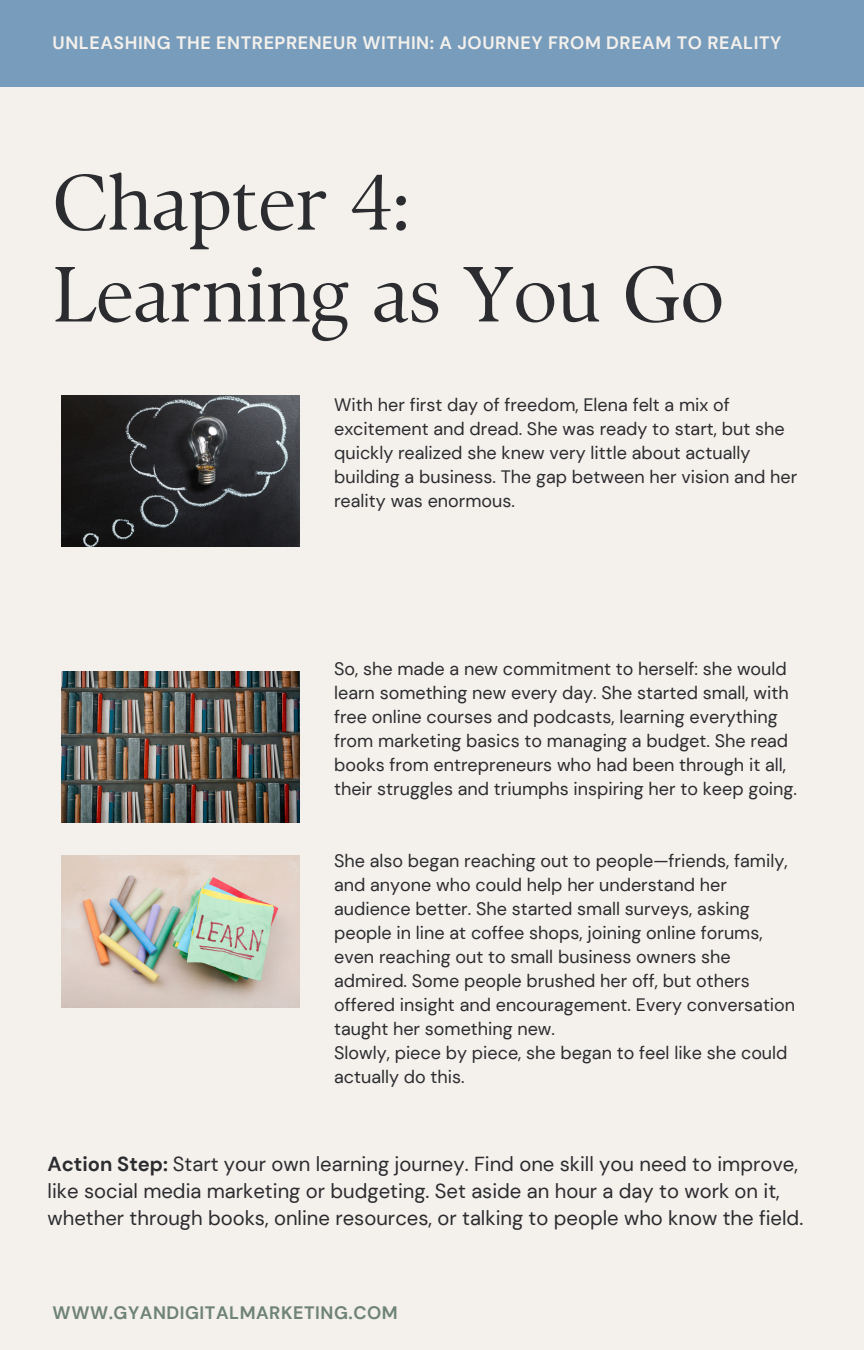
<style>
.page{position:relative;width:864px;height:1350px;background:#f4f0eb}
.page>*{position:absolute;margin:0;border:0;box-sizing:border-box;transform-origin:0 0}
.t1{font:78.08px/91.8px "TY Serif D";color:#2b2c30}
.t2{font:20.25px/27px "DM Sans";color:#2b2c30}
.t3{font:18px/24.1px "DM Sans";color:#2b2c30}
.t4{font:700 18px "DM Sans";letter-spacing:.03em;color:#f4f0eb}
.t5{font:700 18px "DM Sans";letter-spacing:.03em;color:#6f8377}
.s1{font-weight:700}
</style>
<div class="page">
<div style="left:0;top:0;width:864px;height:86px;background:#779cbc"></div>
<img style="left:62px;top:395px;width:238px;height:152px">
<img style="left:62px;top:671px;width:238px;height:152px">
<img style="left:62px;top:855px;width:238px;height:152px">
<p class="t4" style="left:53px;top:31px;width:730px">UNLEASHING THE ENTREPRENEUR WITHIN: A JOURNEY FROM DREAM TO REALITY</p>
<h3 class="t1" style="left:53px;top:157px;width:673px">Chapter 4:<br>Learning as You Go</h3>
<h1 class="t3" style="left:334px;top:393px;width:465px">With her first day of freedom, Elena felt a mix of excitement and dread. She was ready to start, but she quickly realized she knew very little about actually building a business. The gap between her vision and her reality was enormous.</h1>
<p class="t3" style="left:334px;top:657px;width:464px">So, she made a new commitment to herself: she would learn something new every day. She started small, with free online courses and podcasts, learning everything from marketing basics to managing a budget. She read books from entrepreneurs who had been through it all, their struggles and triumphs inspiring her to keep going.</p>
<p class="t3" style="left:334px;top:849px;width:463px">She also began reaching out to people—friends, family, and anyone who could help her understand her audience better. She started small surveys, asking people in line at coffee shops, joining online forums, even reaching out to small business owners she admired. Some people brushed her off, but others offered insight and encouragement. Every conversation taught her something new.</p>
<p class="t3" style="left:334px;top:1041px;width:455px">Slowly, piece by piece, she began to feel like she could actually do this.</p>
<p class="t2" style="left:48px;top:1151px;width:757px"><span class="s1">Action Step:</span> Start your own learning journey. Find one skill you need to improve, like social media marketing or budgeting. Set aside an hour a day to work on it, whether through books, online resources, or talking to people who know the field.</p>
<p class="t5" style="left:53px;top:1301px;width:347px">WWW.GYANDIGITALMARKETING.COM</p>
</div>
